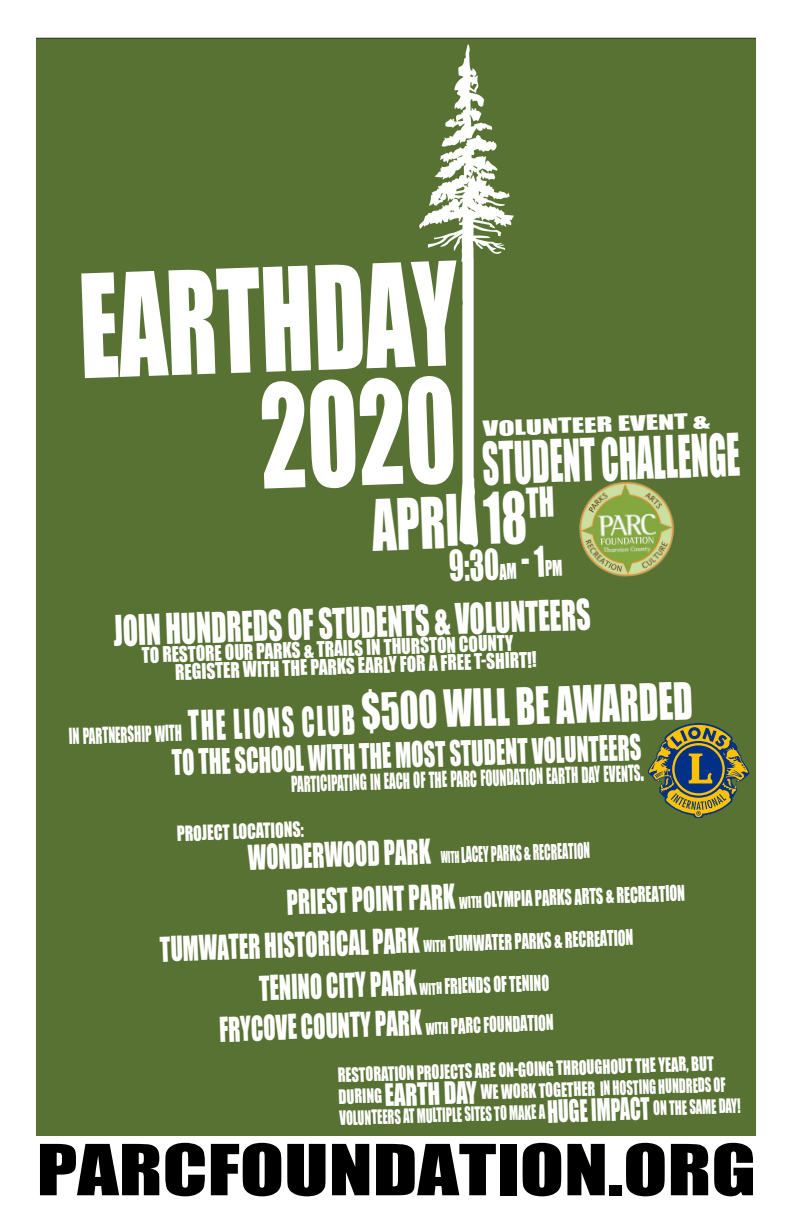
<style>
.page{position:relative;width:792px;height:1224px;background:#fff}
.page>*{position:absolute;margin:0;border:0;box-sizing:border-box;transform-origin:0 0}
.t1{font:132.5px "Impact";color:#fff;scale:.71 1}
.t2{font:65.1px "Impact";color:#fff;scale:.72 1}
.t3{font:65px "Impact";color:#000;scale:1.25 1}
.t4{font:54px "Impact";color:#fff;scale:.6 1}
.t5{font:47.2px "Impact";color:#fff;scale:.75 1}
.t6{font:38.9px "Impact";color:#fff;scale:.71 1}
.t7{font:32.3px "Impact";color:#fff;scale:.69 1}
.t8{font:31.6px "Impact";color:#fff;scale:.71 1}
.t9{font:20.4px "Impact";color:#fff;scale:.63 1}
.t10{font:20px "Impact";color:#fff;scale:.71 1}
.t11{font:20px "Impact";color:#fff;scale:.59 1}
.t12{font:19.8px "Impact";color:#fff;scale:.87 1}
.t13{font:19.3px "Impact";color:#fff;scale:.82 1}
.t14{font:19.3px "Impact";color:#fff;scale:1.54 1}
.t15{font:18.2px/21.5px "Impact";color:#fff;scale:.79 1}
.s1{font-size:20px}
.s2{font-size:29.2px}
.s3{font-size:37.8px}
.s4{font-size:31.6px}
.s5{font-size:15px}
.s6{font-size:28.4px}
</style>
<div class="page">
<div style="left:36px;top:37px;width:720px;height:1098px;background:#587233"></div>
<img style="left:576px;top:479px;width:102px;height:101px">
<svg style="left:648px;top:723px;width:101px;height:95px;background:#697242"></svg>
<p class="t1" style="left:76px;top:224px;width:535px;rotate:-2deg">EARTHDAY</p>
<p class="t1" style="left:257px;top:334px;width:277px;rotate:-2deg">2020</p>
<p class="t14" style="left:482px;top:414px;width:149px;rotate:-2deg">VOLUNTEER EVENT &amp;</p>
<p class="t4" style="left:481px;top:422px;width:431px;rotate:-2deg">STUDENT CHALLENGE</p>
<p class="t2" style="left:370px;top:474px;width:255px;rotate:-2deg">APRI 18<sup>TH</sup></p>
<p class="t6" style="left:448px;top:536px;width:161px;rotate:-2deg">9:30<span class="s1">AM</span> - 1<span class="s1">PM</span></p>
<p class="t6" style="left:113px;top:601px;width:674px;rotate:-2deg">JOIN HUNDREDS OF STUDENTS &amp; VOLUNTEERS</p>
<p class="t12" style="left:141px;top:640px;width:429px;rotate:-2deg">TO RESTORE OUR PARKS &amp; TRAILS IN THURSTON COUNTY</p>
<p class="t12" style="left:175px;top:657px;width:417px;rotate:-2deg">REGISTER WITH THE PARKS EARLY FOR A FREE T-SHIRT!!</p>
<p class="t5" style="left:360px;top:675px;width:444px;rotate:-2deg">$500 WILL BE AWARDED</p>
<p class="t9" style="left:291px;top:769px;width:562px;rotate:-2deg">participating in each of the parcfou ndation earth day events<span class="s2">.</span></p>
<p class="t9" style="left:68px;top:721px;width:456px;rotate:-2deg">in partnership with <span class="s3">THE LIONS CLUB</span></p>
<p class="t7" style="left:171px;top:738px;width:682px;rotate:-2deg">TO THE SCHOOL WITH THE MOST STUDENT VOLUNTEERS</p>
<p class="t13" style="left:176px;top:819px;width:157px;rotate:-2deg">PROJECT LOCATIONS:</p>
<p class="t11" style="left:248px;top:847px;width:582px;rotate:-2deg"><span class="s4">WONDERWOOD PARK</span> <span class="s5">WITH</span> LACEY PARKS &amp; RECREATION</p>
<p class="t10" style="left:286px;top:891px;width:563px;rotate:-2deg"><span class="s4">PRIEST POINT PARK</span> <span class="s5">WITH</span> OLYMPIA PARKS ARTS &amp; RECREATION</p>
<p class="t10" style="left:160px;top:938px;width:668px;rotate:-2deg"><span class="s4">TUMWATER HISTORICAL PARK</span> <span class="s5">WITH</span> TUMWATER PARKS &amp; RECREATION</p>
<p class="t10" style="left:259px;top:977px;width:410px;rotate:-2deg"><span class="s4">TENINO CITY PARK</span> <span class="s5">WITH</span> FRIENDS OF TENINO</p>
<h3 class="t8" style="left:219px;top:1005px;width:472px;rotate:-2deg">FRYCOVE COUNTY PARK <span class="s5">WITH</span> <span class="s1">PARC FOUNDATION</span></h3>
<p class="t15" style="left:338px;top:1065px;width:510px;rotate:-2deg">RESTORATION PROJECTS ARE ON-GOING THROUGHOUT THE YEAR, BUT<br>DURING <span class="s6">EARTH DAY</span> WE WORK TOGETHER IN HOSTING HUNDREDS OF<br>VOLUNTEERS AT MULTIPLE SITES TO MAKE A <span class="s6">HUGE IMPACT</span> ON THE SAME DAY!</p>
<h3 class="t3" style="left:37px;top:1119px;width:577px">PARCFOUNDATION.ORG</h3>
</div>
